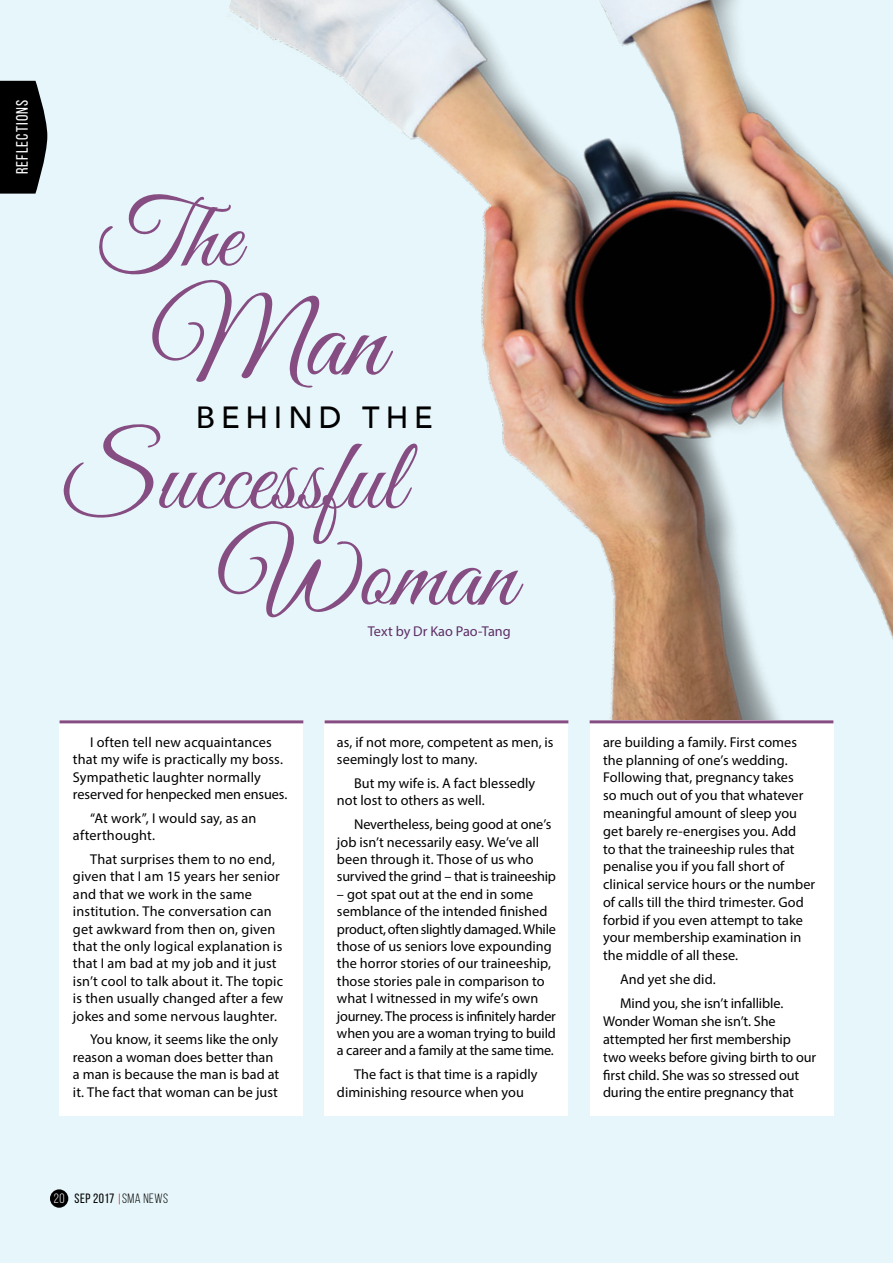
<style>
.page{position:relative;width:893px;height:1263px;background:#e7f6fa}
.page>*{position:absolute;margin:0;border:0;box-sizing:border-box;transform-origin:0 0}
.t1{font:116.25px "Great Vibes";color:#854d82}
.t2{font:103.05px/96.3px "Great Vibes";color:#854d82}
.t3{font:96.15px "Great Vibes";color:#854d82}
.t4{font:500 30.6px "Avenir";letter-spacing:.195em;color:#000}
.t5{font:16.5px "Bebas Neue";letter-spacing:.065em;color:#fff}
.t6{font:14.25px/17.4px "Myriad Pro";color:#000}
.t7{font:14.25px "Myriad Pro";letter-spacing:-.005em;color:#5e2e66}
.t8{font:13.5px "Bebas Neue";letter-spacing:.035em;color:#000}
.s1{color:#fff}
.s2{font-style:inherit}
</style>
<div class="page">
<img style="left:229px;top:0;width:664px;height:835px">
<div style="left:590px;top:720px;width:243px;height:396px;background:#fff"></div>
<hr style="left:590px;top:720px;width:243px;height:3px;background:#854d82">
<div style="left:60px;top:720px;width:243px;height:396px;background:#fff"></div>
<hr style="left:60px;top:720px;width:243px;height:3px;background:#854d82">
<div style="left:325px;top:720px;width:243px;height:396px;background:#fff"></div>
<hr style="left:325px;top:720px;width:243px;height:3px;background:#854d82">
<svg style="left:0;top:81px;width:47px;height:113px;background:#161818"></svg>
<div style="left:50px;top:1189px;width:18px;height:19px;background:#000;border-radius:50%"></div>
<p class="t5" style="left:13px;top:174px;width:76px;rotate:-90deg">REFLECTIONS</p>
<h3 class="t3" style="left:96px;top:184px;width:145px">Th e</h3>
<h1 class="t1" style="left:150px;top:275px;width:236px">Man</h1>
<h3 class="t4" style="left:196px;top:391px;width:239px">BEHIND THE</h3>
<h2 class="t2" style="left:220px;top:437px;width:297px;text-indent:-156px">Successful<br>Woman</h2>
<p class="t7" style="left:368px;top:623px;width:144px">Text by Dr Kao Pao-Tang</p>
<p class="t6" style="left:73px;top:733px;width:216px;text-indent:17px">I often tell new acquaintances that my wife is practically my boss.<br>Sympathetic laughter normally reserved for henpecked men ensues.</p>
<p class="t6" style="left:73px;top:809px;width:185px;text-indent:17px">“At work”, I would say, as an afterthought.</p>
<p class="t6" style="left:73px;top:850px;width:212px;text-indent:17px">That surprises them to no end, given that I am 15 years her senior and that we work in the same institution. The conversation can get awkward from then on, given that the only logical explanation is that I am bad at my job and it just isn’t cool to talk about it. The topic is then usually changed after a few jokes and some nervous laughter.</p>
<p class="t6" style="left:73px;top:1031px;width:208px;text-indent:17px">You know, it seems like the only reason a woman does better than a man is because the man is bad at it. The fact that woman can be just</p>
<p class="t8" style="left:54px;top:1191px;width:116px"><span class="s1">20</span> SEP 2017 <span class="s2">SMA NEWS</span></p>
<p class="t6" style="left:337px;top:733px;width:218px">as, if not more, competent as men, is seemingly lost to many.</p>
<p class="t6" style="left:337px;top:774px;width:200px;text-indent:17px">But my wife is. A fact blessedly not lost to others as well.</p>
<p class="t6" style="left:337px;top:815px;width:220px;text-indent:17px">Nevertheless, being good at one’s job isn’t necessarily easy. We’ve all been through it. Those of us who survived the grind – that is traineeship</p>
<p class="t6" style="left:337px;top:885px;width:220px">– got spat out at the end in some semblance of the intended finished product, often slightly damaged. While those of us seniors love expounding the horror stories of our traineeship, those stories pale in comparison to what I witnessed in my wife’s own journey. The process is infinitely harder when you are a woman trying to build a career and a family at the same time.</p>
<p class="t6" style="left:337px;top:1065px;width:202px;text-indent:17px">The fact is that time is a rapidly diminishing resource when you</p>
<p class="t6" style="left:603px;top:733px;width:214px">are building a family. First comes the planning of one’s wedding.<br>Following that, pregnancy takes<br>so much out of you that whatever meaningful amount of sleep you get barely re-energises you. Add<br>to that the traineeship rules that penalise you if you fall short of clinical service hours or the number of calls till the third trimester. God forbid if you even attempt to take your membership examination in the middle of all these.</p>
<p class="t6" style="left:620px;top:967px;width:165px;line-height:24.2px">And yet she did.<br>Mind you, she isn’t infallible.</p>
<p class="t6" style="left:603px;top:1012px;width:215px">Wonder Woman she isn’t. She attempted her first membership two weeks before giving birth to our first child. She was so stressed out during the entire pregnancy that</p>
</div>
